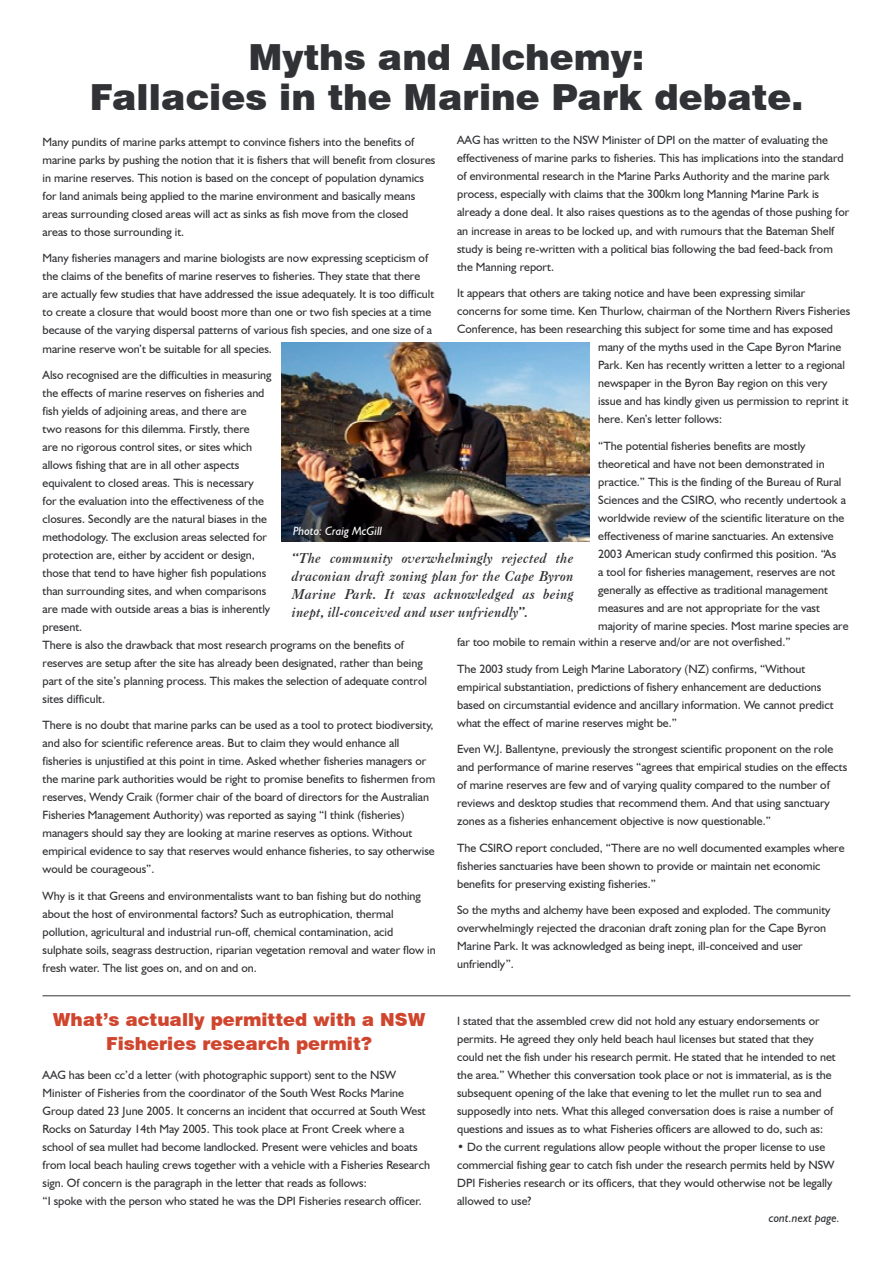
<style>
.page{position:relative;width:893px;height:1263px;background:#fff}
.page>*{position:absolute;margin:0;border:0;box-sizing:border-box;transform-origin:0 0}
.Body_Text{font:900 36px "Swiss 721 BT";color:#313235}
.Body_Text-2{font:900 18px/24px "Swiss 721 BT";color:#d0452d;text-align:center}
.Body_Text-3{font:italic 700 13.5px/18px "Caslon BT";color:#313235;text-align:justify}
.Body_Text-4{font:12px/18px "Humanist 521 BT";color:#313235}
.t1{font:italic 12px "Humanist 521 BT";color:#fff}
.t2{font:italic 12px "Humanist 521 BT";color:#313235}
</style>
<div class="page">
<img style="left:282px;top:342px;width:308px;height:200px">
<hr style="left:43px;top:995px;width:807px;height:1px;background:#313235">
<p class="Body_Text" style="left:248px;top:35px;width:398px">Myths and Alchemy:</p>
<p class="Body_Text" style="left:90px;top:75px;width:715px">Fallacies in the Marine Park debate.</p>
<p class="Body_Text-4" style="left:43px;top:133px;width:394px">Many pundits of marine parks attempt to convince fishers into the benefits of marine parks by pushing the notion that it is fishers that will benefit from closures in marine reserves. This notion is based on the concept of population dynamics for land animals being applied to the marine environment and basically means areas surrounding closed areas will act as sinks as fish move from the closed areas to those surrounding it.</p>
<p class="Body_Text-4" style="left:43px;top:249px;width:393px">Many fisheries managers and marine biologists are now expressing scepticism of the claims of the benefits of marine reserves to fisheries. They state that there are actually few studies that have addressed the issue adequately. It is too difficult to create a closure that would boost more than one or two fish species at a time because of the varying dispersal patterns of various fish species, and one size of a</p>
<p class="Body_Text-4" style="left:457px;top:131px;width:394px">AAG has written to the NSW Minister of DPI on the matter of evaluating the effectiveness of marine parks to fisheries. This has implications into the standard of environmental research in the Marine Parks Authority and the marine park process, especially with claims that the 300km long Manning Marine Park is already a done deal. It also raises questions as to the agendas of those pushing for an increase in areas to be locked up, and with rumours that the Bateman Shelf study is being re-written with a political bias following the bad feed-back from the Manning report.</p>
<p class="Body_Text-4" style="left:457px;top:284px;width:395px">It appears that others are taking notice and have been expressing similar concerns for some time. Ken Thurlow, chairman of the Northern Rivers Fisheries<br>Conference, has been researching this subject for some time and has exposed</p>
<p class="Body_Text-4" style="left:598px;top:338px;width:252px">many of the myths used in the Cape Byron Marine Park. Ken has recently written a letter to a regional newspaper in the Byron Bay region on this very issue and has kindly given us permission to reprint it here. Ken’s letter follows:</p>
<p class="Body_Text-4" style="left:598px;top:437px;width:252px">“The potential fisheries benefits are mostly theoretical and have not been demonstrated in practice.” This is the finding of the Bureau of Rural Sciences and the CSIRO, who recently undertook a worldwide review of the scientific literature on the effectiveness of marine sanctuaries. An extensive 2003 American study confirmed this position. “As<br>a tool for fisheries management, reserves are not generally as effective as traditional management measures and are not appropriate for the vast majority of marine species. Most marine species are</p>
<p class="Body_Text-4" style="left:457px;top:633px;width:335px">far too mobile to remain within a reserve and/or are not overfished.”</p>
<p class="Body_Text-4" style="left:457px;top:659px;width:378px">The 2003 study from Leigh Marine Laboratory (NZ) confirms, “Without empirical substantiation, predictions of fishery enhancement are deductions based on circumstantial evidence and ancillary information. We cannot predict what the effect of marine reserves might be.”</p>
<p class="Body_Text-4" style="left:457px;top:740px;width:392px">Even W.J. Ballentyne, previously the strongest scientific proponent on the role and performance of marine reserves “agrees that empirical studies on the effects of marine reserves are few and of varying quality compared to the number of reviews and desktop studies that recommend them. And that using sanctuary zones as a fisheries enhancement objective is now questionable.”</p>
<p class="Body_Text-4" style="left:457px;top:838px;width:389px">The CSIRO report concluded, “There are no well documented examples where fisheries sanctuaries have been shown to provide or maintain net economic benefits for preserving existing fisheries.”</p>
<p class="Body_Text-4" style="left:457px;top:901px;width:375px">So the myths and alchemy have been exposed and exploded. The community overwhelmingly rejected the draconian draft zoning plan for the Cape Byron Marine Park. It was acknowledged as being inept, ill-conceived and user unfriendly”.</p>
<p class="Body_Text-4" style="left:43px;top:340px;width:231px">marine reserve won’t be suitable for all species.</p>
<p class="Body_Text-4" style="left:43px;top:366px;width:231px">Also recognised are the difficulties in measuring the effects of marine reserves on fisheries and fish yields of adjoining areas, and there are<br>two reasons for this dilemma. Firstly, there<br>are no rigorous control sites, or sites which allows fishing that are in all other aspects equivalent to closed areas. This is necessary<br>for the evaluation into the effectiveness of the closures. Secondly are the natural biases in the methodology. The exclusion areas selected for protection are, either by accident or design, those that tend to have higher fish populations than surrounding sites, and when comparisons are made with outside areas a bias is inherently present.</p>
<p class="Body_Text-4" style="left:43px;top:635px;width:386px">There is also the drawback that most research programs on the benefits of reserves are setup after the site has already been designated, rather than being part of the site’s planning process. This makes the selection of adequate control sites difficult.</p>
<p class="Body_Text-4" style="left:43px;top:716px;width:394px">There is no doubt that marine parks can be used as a tool to protect biodiversity, and also for scientific reference areas. But to claim they would enhance all fisheries is unjustified at this point in time. Asked whether fisheries managers or the marine park authorities would be right to promise benefits to fishermen from reserves, Wendy Craik (former chair of the board of directors for the Australian Fisheries Management Authority) was reported as saying “I think (fisheries) managers should say they are looking at marine reserves as options. Without empirical evidence to say that reserves would enhance fisheries, to say otherwise would be courageous”.</p>
<p class="Body_Text-4" style="left:43px;top:886px;width:395px">Why is it that Greens and environmentalists want to ban fishing but do nothing about the host of environmental factors? Such as eutrophication, thermal pollution, agricultural and industrial run-off, chemical contamination, acid sulphate soils, seagrass destruction, riparian vegetation removal and water flow in fresh water. The list goes on, and on and on.</p>
<p class="t1" style="left:293px;top:524px;width:91px">Photo: Craig McGill</p>
<p class="Body_Text-3" style="left:292px;top:549px;width:284px">“The community overwhelmingly rejected the draconian draft zoning plan for the Cape Byron Marine Park. It was acknowledged as being inept, ill-conceived and user unfriendly”.</p>
<p class="Body_Text-2" style="left:53px;top:1007px;width:374px">What’s actually permitted with a NSW<br>Fisheries research permit?</p>
<p class="Body_Text-4" style="left:457px;top:1012px;width:380px">I stated that the assembled crew did not hold any estuary endorsements or permits. He agreed they only held beach haul licenses but stated that they could net the fish under his research permit. He stated that he intended to net the area.” Whether this conversation took place or not is immaterial, as is the subsequent opening of the lake that evening to let the mullet run to sea and supposedly into nets. What this alleged conversation does is raise a number of questions and issues as to what Fisheries officers are allowed to do, such as:</p>
<p class="Body_Text-4" style="left:457px;top:1138px;width:379px">• Do the current regulations allow people without the proper license to use commercial fishing gear to catch fish under the research permits held by NSW DPI Fisheries research or its officers, that they would otherwise not be legally allowed to use?</p>
<p class="Body_Text-4" style="left:43px;top:1066px;width:389px">AAG has been cc’d a letter (with photographic support) sent to the NSW Minister of Fisheries from the coordinator of the South West Rocks Marine Group dated 23 June 2005. It concerns an incident that occurred at South West Rocks on Saturday 14th May 2005. This took place at Front Creek where a school of sea mullet had become landlocked. Present were vehicles and boats from local beach hauling crews together with a vehicle with a Fisheries Research sign. Of concern is the paragraph in the letter that reads as follows:<br>“I spoke with the person who stated he was the DPI Fisheries research officer.</p>
<p class="t2" style="left:769px;top:1211px;width:72px">cont.next page.</p>
</div>
